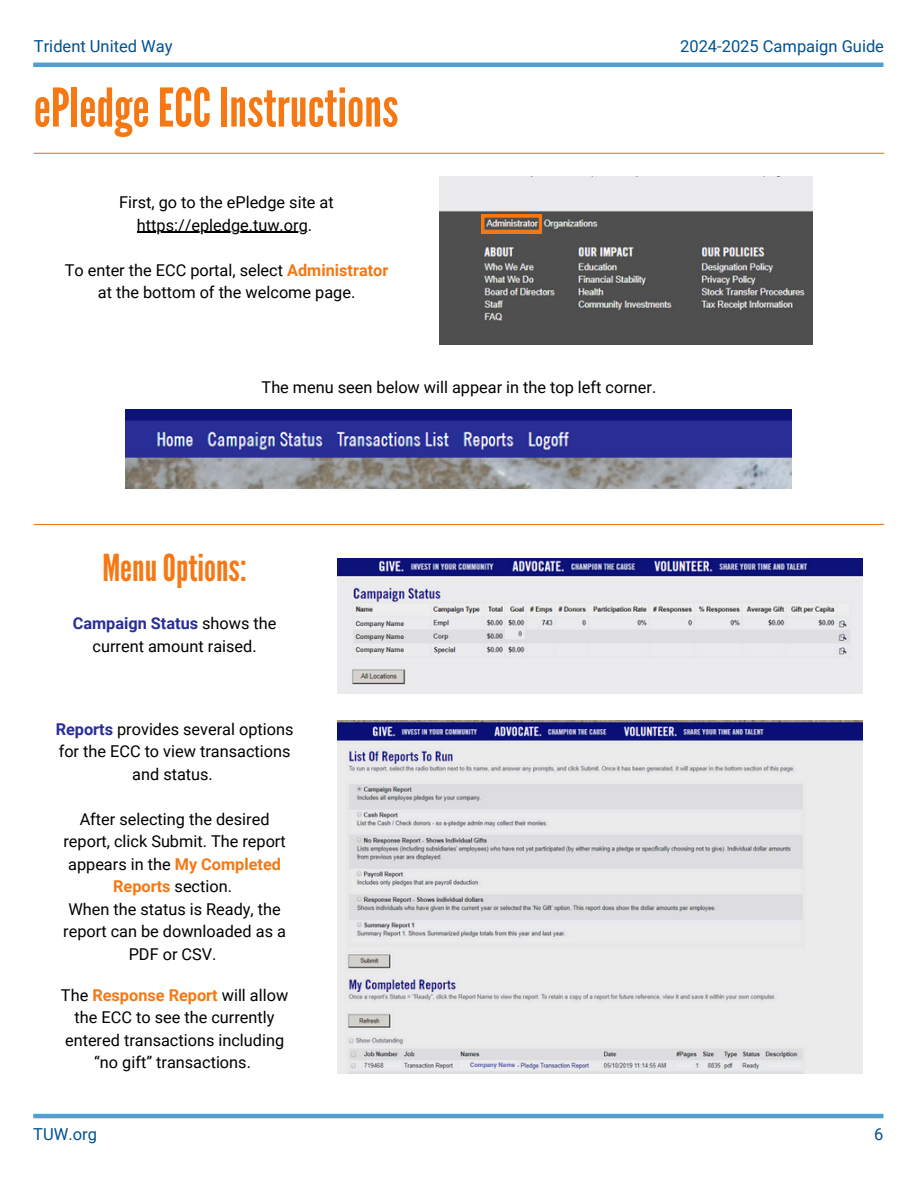
<style>
.page{position:relative;width:918px;height:1188px;background:#fff}
.page>*{position:absolute;margin:0;border:0;box-sizing:border-box;transform-origin:0 0}
.t1{font:53.25px "League Gothic";color:#f57814}
.t2{font:37.05px "League Gothic";color:#f57814}
.t3{font:16.5px "Roboto";color:#005191}
.t4{font:16.35px/22.5px "Roboto";color:#000;text-align:center}
.t5{font:700 6.75px "Roboto";color:#4b4b4b}
.t6{font:700 6.3px "Roboto";color:#6266b2}
.s1{font-weight:700;color:#f57814}
.s2{font-weight:700;color:#282e95}
</style>
<div class="page">
<hr style="left:34px;top:153px;width:850px;height:1px;background:#f57814">
<img style="left:440px;top:176px;width:372px;height:168px">
<svg style="left:481px;top:214px;width:61px;height:19px"></svg>
<img style="left:126px;top:410px;width:666px;height:78px">
<img style="left:337px;top:558px;width:526px;height:135px">
<img style="left:505px;top:628px;width:19px;height:11px">
<img style="left:338px;top:720px;width:525px;height:354px">
<hr style="left:34px;top:524px;width:850px;height:1px;background:#f57814">
<hr style="left:33px;top:63px;width:850px;height:4px;background:#539ed0">
<hr style="left:33px;top:1114px;width:850px;height:4px;background:#539ed0">
<div style="left:356px;top:619px;width:71px;height:9px;background:#ebebed"></div>
<hr style="left:137px;top:232px;width:171px;height:1px;background:#000">
<div style="left:356px;top:644px;width:71px;height:10px;background:#ebebed"></div>
<div style="left:356px;top:631px;width:71px;height:10px;background:#dfdfe1"></div>
<div style="left:460px;top:1060px;width:57px;height:10px;background:#ebebed"></div>
<p class="t3" style="left:34px;top:36px;width:140px">Trident United Way</p>
<p class="t3" style="left:680px;top:36px;width:205px">2024-2025 Campaign Guide</p>
<h3 class="t1" style="left:34px;top:77px;width:366px">ePledgeECCInstructions</h3>
<h2 class="t4" style="left:119px;top:191px;width:216px">First, go to the ePledge site at</h2>
<p class="t4" style="left:137px;top:214px;width:177px">https://epledge.tuw.org.</p>
<p class="t4" style="left:65px;top:259px;width:325px">To enter the ECC portal, select <span class="s1">Administrator</span></p>
<p class="t4" style="left:98px;top:281px;width:259px">at the bottom of the welcome page.</p>
<h3 class="t4" style="left:262px;top:376px;width:396px">The menu seen below will appear in the top left corner.</h3>
<p class="t2" style="left:102px;top:547px;width:146px">MenuOptions:</p>
<h3 class="t4" style="left:73px;top:612px;width:205px"><span class="s2">Campaign Status</span> shows the current amount raised.</h3>
<p class="t4" style="left:56px;top:718px;width:239px"><span class="s2">Reports</span> provides several options for the ECC to view transactions and status.</p>
<h3 class="t4" style="left:63px;top:808px;width:224px">After selecting the desired report, click Submit. The report appears in the <span class="s1">My Completed<br>Reports</span> section.<br>When the status is Ready, the report can be downloaded as a<br>PDF or CSV.</h3>
<p class="t4" style="left:61px;top:984px;width:229px">The <span class="s1">Response Report</span> will allow the ECC to see the currently entered transactions including “no gift” transactions.</p>
<p class="t5" style="left:356px;top:620px;width:50px">Company Name</p>
<h3 class="t5" style="left:356px;top:633px;width:50px">Company Name</h3>
<p class="t5" style="left:356px;top:646px;width:50px">Company Name</p>
<p class="t6" style="left:470px;top:1061px;width:46px">Company Name</p>
<p class="t3" style="left:33px;top:1125px;width:65px">TUW.org</p>
<h3 class="t3" style="left:874px;top:1125px;width:11px">6</h3>
</div>
